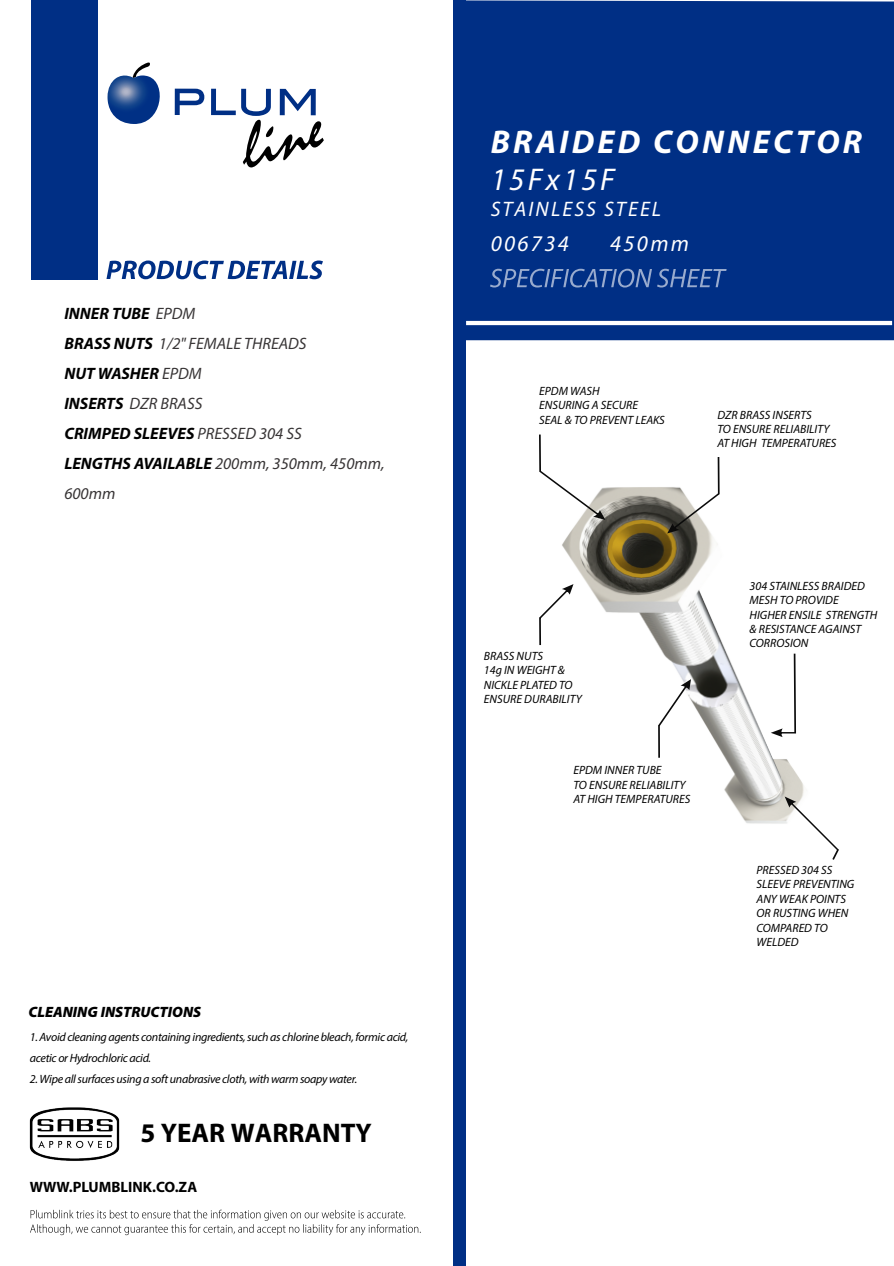
<style>
.page{position:relative;width:894px;height:1266px;background:#fff}
.page>*{position:absolute;margin:0;border:0;box-sizing:border-box;transform-origin:0 0}
.t1{font:italic 700 33px "Myriad Pro";letter-spacing:.1em;color:#fff}
.t2{font:italic 31.5px "Myriad Pro";letter-spacing:.1em;color:#fff}
.t3{font:700 27px "Myriad Pro";color:#000}
.t4{font:italic 22.5px "Myriad Pro";letter-spacing:.105em;color:#fff}
.t5{font:italic 21px "Myriad Pro";letter-spacing:.1em;color:#fff}
.t6{font:italic 16.5px/30px "Myriad Pro";color:#373435}
.t7{font:italic 900 15px "Myriad Pro";color:#000}
.t8{font:700 15px "Myriad Pro";color:#000}
.t9{font:italic 12px/14.4px "Myriad Pro";color:#000}
.t10{font:italic 12px/21px "Myriad Pro";letter-spacing:-.025em;color:#000}
.s1{font-weight:700;color:#000}
</style>
<div class="page">
<div style="left:466px;top:0;width:428px;height:340px;background:#002f85"></div>
<div style="left:453px;top:0;width:13px;height:1266px;background:#002f85"></div>
<svg style="left:490px;top:269px;width:236px;height:19px;background:#2d539a"></svg>
<svg style="left:106px;top:260px;width:217px;height:19px"></svg>
<svg style="left:30px;top:1210px;width:391px;height:25px"></svg>
<svg style="left:175px;top:89px;width:29px;height:26px"></svg>
<svg style="left:211px;top:89px;width:113px;height:78px"></svg>
<svg style="left:108px;top:62px;width:52px;height:62px"></svg>
<hr style="left:466px;top:321px;width:426px;height:4px;background:#fff">
<div style="left:31px;top:0;width:67px;height:280px;background:#002f85"></div>
<img style="left:29px;top:1107px;width:91px;height:54px">
<img style="left:540px;top:463px;width:264px;height:361px">
<svg style="left:771px;top:654px;width:25px;height:83px"></svg>
<svg style="left:658px;top:679px;width:33px;height:79px"></svg>
<svg style="left:539px;top:435px;width:66px;height:85px"></svg>
<svg style="left:784px;top:796px;width:55px;height:64px"></svg>
<svg style="left:539px;top:584px;width:34px;height:61px"></svg>
<svg style="left:667px;top:457px;width:52px;height:76px"></svg>
<h3 class="t6" style="left:64px;top:298px;width:322px"><span class="s1">INNER TUBE</span> EPDM<br><span class="s1">BRASS NUTS</span> 1/2" FEMALE THREADS<br><span class="s1">NUT WASHER</span> EPDM<br><span class="s1">INSERTS</span> DZR BRASS<br><span class="s1">CRIMPED SLEEVES</span> PRESSED 304 SS<br><span class="s1">LENGTHS AVAILABLE</span> 200mm, 350mm, 450mm,<br>600mm</h3>
<p class="t7" style="left:28px;top:1002px;width:174px">CLEANING INSTRUCTIONS</p>
<p class="t10" style="left:30px;top:1026px;width:380px">1. Avoid cleaning agents containing ingredients, such as chlorine bleach, formic acid, acetic or Hydrochloric acid.</p>
<p class="t10" style="left:30px;top:1068px;width:329px">2. Wipe all surfaces using a soft unabrasive cloth, with warm soapy water.</p>
<h3 class="t3" style="left:140px;top:1115px;width:233px">5 YEAR WARRANTY</h3>
<p class="t8" style="left:30px;top:1177px;width:169px">WWW.PLUMBLINK.CO.ZA</p>
<h1 class="t1" style="left:491px;top:120px;width:373px">BRAIDED CONNECTOR</h1>
<h2 class="t2" style="left:491px;top:160px;width:126px">15Fx15F</h2>
<h3 class="t5" style="left:491px;top:196px;width:172px">STAINLESS STEEL</h3>
<h3 class="t4" style="left:491px;top:230px;width:80px">006734</h3>
<h3 class="t4" style="left:610px;top:230px;width:81px">450mm</h3>
<p class="t9" style="left:539px;top:383px;width:127px">EPDM WASH<br>ENSURING A SECURE<br>SEAL &amp; TO PREVENT LEAKS</p>
<p class="t9" style="left:717px;top:407px;width:121px">DZR BRASS INSERTS<br>TO ENSURE RELIABILITY<br>AT HIGH TEMPERATURES</p>
<p class="t9" style="left:484px;top:649px;width:100px">BRASS NUTS<br>14g IN WEIGHT &amp;<br>NICKLE PLATED TO<br>ENSURE DURABILITY</p>
<p class="t9" style="left:573px;top:763px;width:118px">EPDM INNER TUBE<br>TO ENSURE RELIABILITY<br>AT HIGH TEMPERATURES</p>
<p class="t9" style="left:749px;top:578px;width:129px">304 STAINLESS BRAIDED<br>MESH TO PROVIDE<br>HIGHER ENSILE STRENGTH &amp; RESISTANCE AGAINST<br>CORROSION</p>
<p class="t9" style="left:756px;top:863px;width:99px">PRESSED 304 SS<br>SLEEVE PREVENTING<br>ANY WEAK POINTS<br>OR RUSTING WHEN<br>COMPARED TO<br>WELDED</p>
</div>
